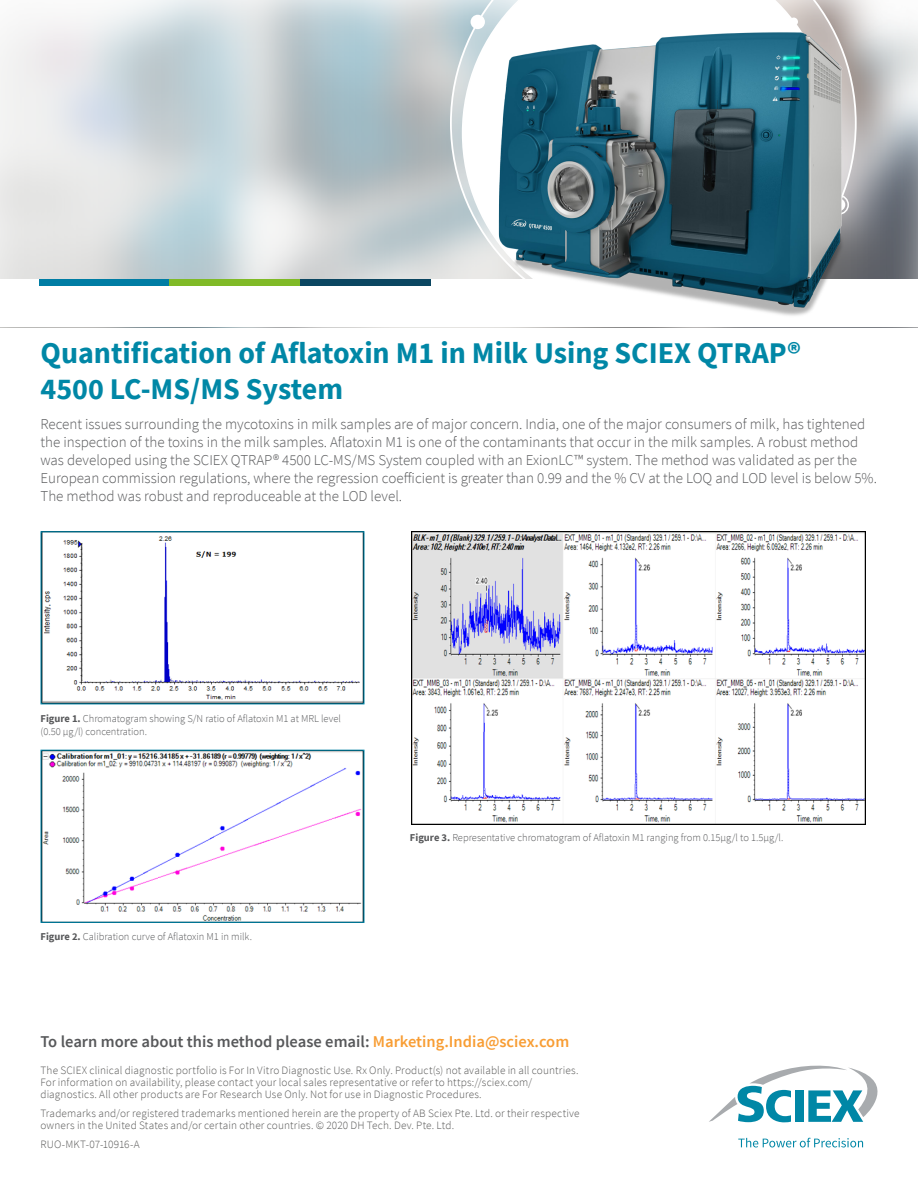
<style>
.page{position:relative;width:918px;height:1188px;background:#fff}
.page>*{position:absolute;margin:0;border:0;box-sizing:border-box;transform-origin:0 0}
.Subhead_fly{font:700 30px/36px "Source Sans Pro";color:#0087a6}
.White_Body{font:600 16.5px "Source Sans Pro";color:#57585a}
.White_Body-2{font:300 15px/18px "Source Sans Pro";color:#57585a}
.t1{font:300 11.25px/12px "Source Sans Pro";letter-spacing:.01em;color:#575756}
.White_Body-3{font:300 10.5px/12.6px "Source Sans Pro";color:#57585a}
.s1{font-weight:700}
.s2{color:#f89d33}
</style>
<div class="page">
<svg style="left:0;top:0;width:918px;height:280px;background:#ced7da"></svg>
<div style="left:39px;top:280px;width:130px;height:6px;background:#007da4"></div>
<div style="left:169px;top:280px;width:131px;height:6px;background:#80ba27"></div>
<div style="left:300px;top:280px;width:130px;height:6px;background:#0b4661"></div>
<img style="left:365px;top:0;width:523px;height:316px">
<svg style="left:709px;top:1066px;width:169px;height:56px"></svg>
<svg style="left:738px;top:1138px;width:125px;height:10px"></svg>
<img style="left:42px;top:533px;width:320px;height:169px">
<div style="left:40px;top:531px;width:324px;height:173px;border:1px solid #0081a3"></div>
<img style="left:42px;top:752px;width:320px;height:169px">
<div style="left:40px;top:750px;width:324px;height:173px;border:1px solid #0081a3"></div>
<img style="left:411px;top:531px;width:455px;height:293px">
<p class="Subhead_fly" style="left:40px;top:334px;width:762px">Quantification of Aflatoxin M1 in Milk Using SCIEX QTRAP®<br>4500 LC-MS/MS System</p>
<p class="White_Body-2" style="left:40px;top:415px;width:838px">Recent issues surrounding the mycotoxins in milk samples are of major concern. India, one of the major consumers of milk, has tightened the inspection of the toxins in the milk samples. Aflatoxin M1 is one of the contaminants that occur in the milk samples. A robust method was developed using the SCIEX QTRAP® 4500 LC-MS/MS System coupled with an ExionLC™ system. The method was validated as per the European commission regulations, where the regression coefficient is greater than 0.99 and the % CV at the LOQ and LOD level is below 5%.<br>The method was robust and reproduceable at the LOD level.</p>
<p class="White_Body-3" style="left:40px;top:712px;width:302px"><span class="s1">Figure 1.</span> Chromatogram showing S/N ratio of Aflatoxin M1 at MRL level (0.50 µg/l) concentration.</p>
<p class="White_Body-3" style="left:40px;top:930px;width:213px"><span class="s1">Figure 2.</span> Calibration curve of Aflatoxin M1 in milk.</p>
<p class="White_Body-3" style="left:410px;top:831px;width:375px"><span class="s1">Figure 3.</span> Representative chromatogram of Aflatoxin M1 ranging from 0.15µg/l to 1.5µg/l.</p>
<p class="White_Body" style="left:40px;top:1032px;width:530px">To learn more about this method please email: <span class="s2">Marketing.India@sciex.com</span></p>
<p class="t1" style="left:40px;top:1064px;width:540px">The SCIEX clinical diagnostic portfolio is For In Vitro Diagnostic Use. Rx Only. Product(s) not available in all countries.<br>For information on availability, please contact your local sales representative or refer to https://sciex.com/ diagnostics. All other products are For Research Use Only. Not for use in Diagnostic Procedures.</p>
<p class="t1" style="left:40px;top:1107px;width:541px">Trademarks and/or registered trademarks mentioned herein are the property of AB Sciex Pte. Ltd. or their respective owners in the United States and/or certain other countries. © 2020 DH Tech. Dev. Pte. Ltd.</p>
<p class="t1" style="left:40px;top:1138px;width:101px">RUO-MKT-07-10916-A</p>
</div>
